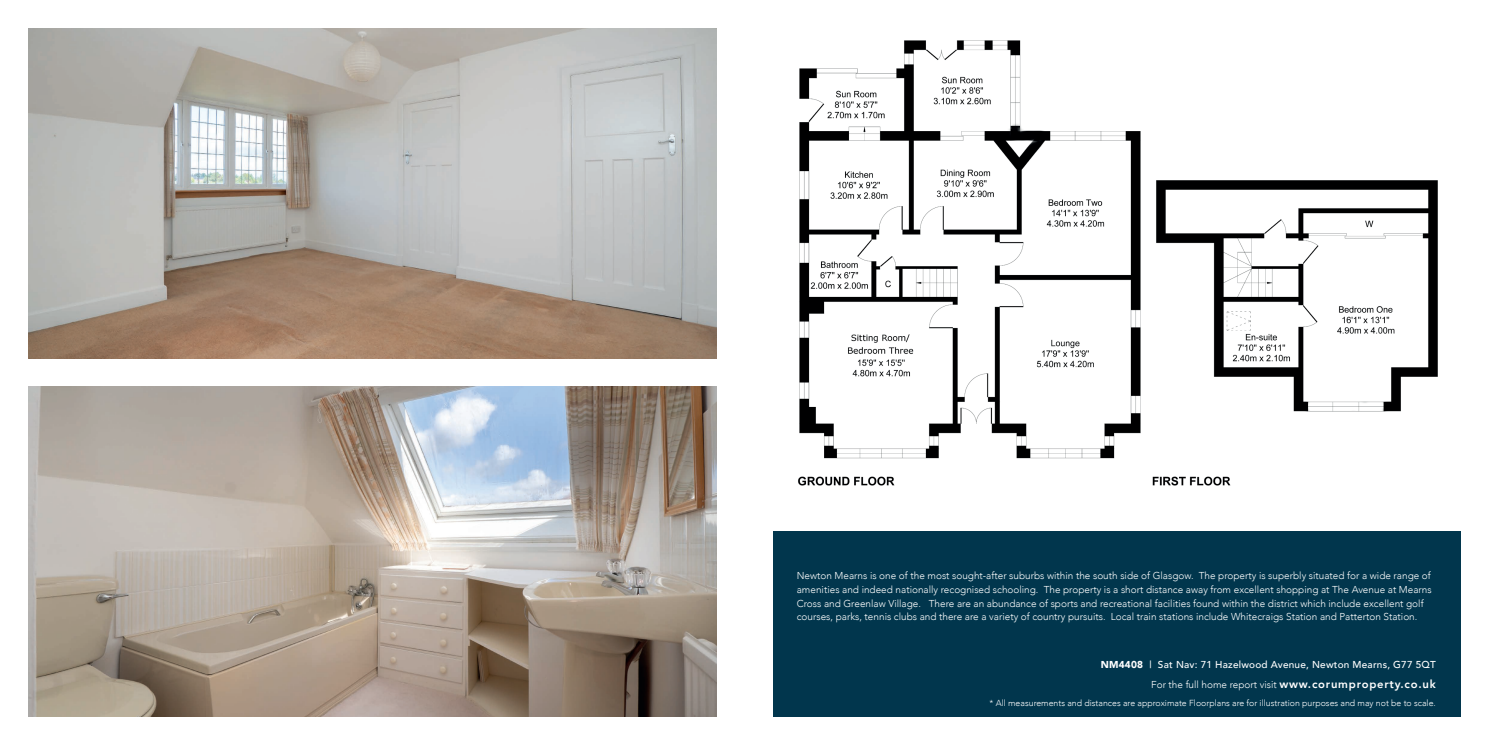
<style>
.page{position:relative;width:1489px;height:745px;background:#fff}
.page>*{position:absolute;margin:0;border:0;box-sizing:border-box;transform-origin:0 0}
.t1{font:300 10px/13.8px "Avenir";color:#fff}
.t2{font:500 10px "Avenir";letter-spacing:.02em;color:#fff}
.t3{font:300 8.75px "Avenir";color:#fff}
.s1{font-weight:900}
.s2{font-weight:800;font-size:11.25px}
</style>
<div class="page">
<img style="left:28px;top:28px;width:688px;height:330px">
<img style="left:28px;top:386px;width:688px;height:330px">
<img style="left:798px;top:40px;width:640px;height:446px">
<div style="left:772px;top:531px;width:688px;height:185px;background:#01364d"></div>
<p class="t1" style="left:796px;top:568px;width:636px">Newton Mearns is one of the most sought-after suburbs within the south side of Glasgow. The property is superbly situated for a wide range of amenities and indeed nationally recognised schooling. The property is a short distance away from excellent shopping at The Avenue at Mearns Cross and Greenlaw Village. There are an abundance of sports and recreational facilities found within the district which include excellent golf courses, parks, tennis clubs and there are a variety of country pursuits. Local train stations include Whitecraigs Station and Patterton Station.</p>
<p class="t2" style="left:1100px;top:655px;width:336px"><span class="s1">NM4408</span> | Sat Nav: 71 Hazelwood Avenue, Newton Mearns, G77 5QT</p>
<p class="t1" style="left:1151px;top:677px;width:286px">For the full home report visit <span class="s2">www.corumproperty.co.uk</span></p>
<p class="t3" style="left:989px;top:697px;width:448px">* All measurements and distances are approximate Floorplans are for illustration purposes and may not be to scale.</p>
</div>
